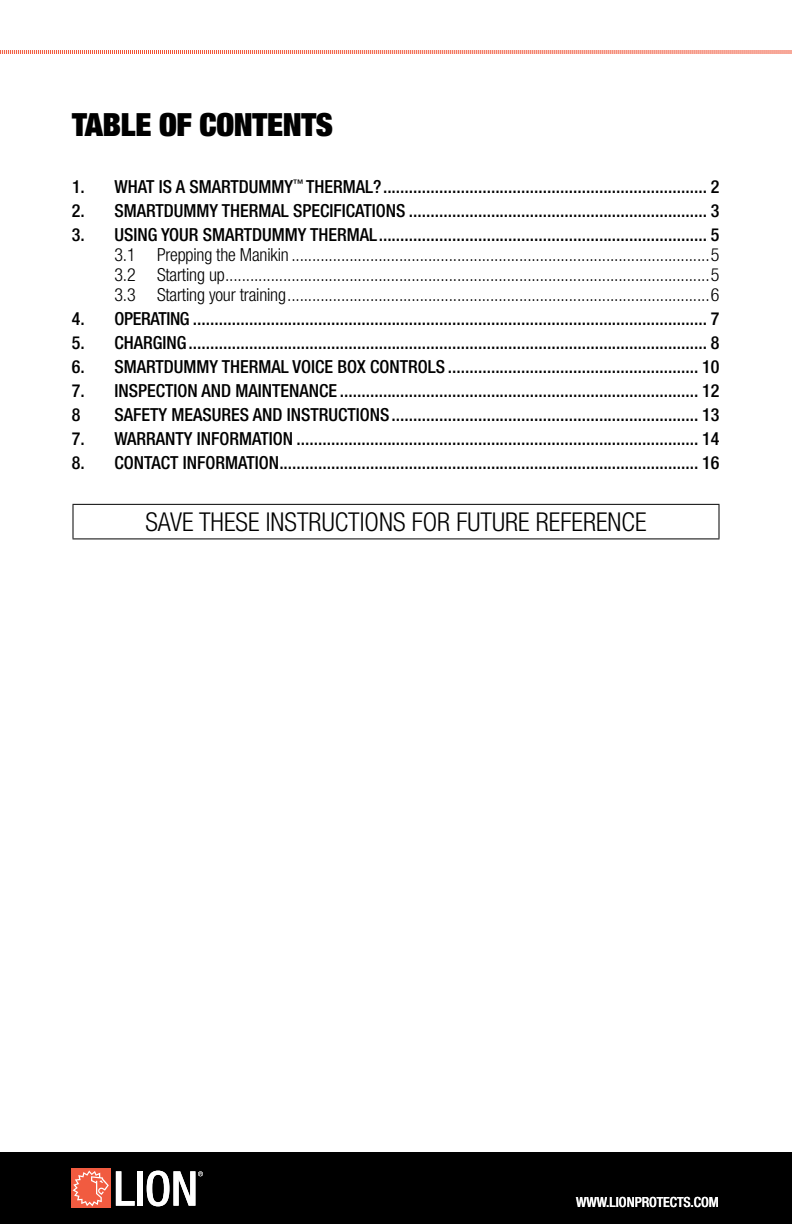
<style>
.page{position:relative;width:792px;height:1224px;background:#fff}
.page>*{position:absolute;margin:0;border:0;box-sizing:border-box;transform-origin:0 0}
.t1{font:900 condensed 32px "Helvetica Neue LT Std";letter-spacing:-.01em;color:#000}
.t2{font:300 condensed 26px "Helvetica Neue LT Std";color:#000}
.t3{font:500 condensed 18px/24px "Helvetica Neue LT Std";color:#000}
.t4{font:300 condensed 18px/20px "Helvetica Neue LT Std";letter-spacing:-.01em;color:#000;text-align:justify}
.t5{font:500 condensed 18px "Helvetica Neue LT Std";letter-spacing:-.02em;color:#000}
.t6{font:500 condensed 14px "Helvetica Neue LT Std";color:#fff}
</style>
<div class="page">
<div style="left:0;top:1152px;width:792px;height:72px;background:#000"></div>
<svg style="left:0;top:50px;width:792px;height:4px;background:#f7a798"></svg>
<svg style="left:116px;top:1171px;width:19px;height:35px"></svg>
<div style="left:137px;top:1171px;width:6px;height:35px;background:#fff"></div>
<div style="left:71px;top:1169px;width:40px;height:39px;background:#f15b40"></div>
<svg style="left:73px;top:1170px;width:36px;height:36px"></svg>
<svg style="left:147px;top:1171px;width:56px;height:35px"></svg>
<hr style="left:72px;top:504px;width:648px;height:1px;background:#000">
<hr style="left:72px;top:505px;width:2px;height:33px;background:#000">
<hr style="left:718px;top:505px;width:2px;height:33px;background:#000">
<hr style="left:72px;top:538px;width:648px;height:1px;background:#000">
<h1 class="t1" style="left:72px;top:104px;width:263px">TABLE OF CONTENTS</h1>
<p class="t3" style="left:72px;top:174px;width:649px">1. WHAT IS A SMARTDUMMY<sup>™</sup> THERMAL?........................................................................... 2</p>
<p class="t3" style="left:72px;top:198px;width:649px">2. SMARTDUMMY THERMAL SPECIFICATIONS ..................................................................... 3</p>
<p class="t3" style="left:72px;top:222px;width:649px">3. USING YOUR SMARTDUMMY THERMAL............................................................................ 5</p>
<p class="t4" style="left:115px;top:244px;width:606px">3.1 Prepping the Manikin .....................................................................................................5<br>3.2 Starting up.....................................................................................................................5<br>3.3 Starting your training......................................................................................................6</p>
<p class="t5" style="left:72px;top:308px;width:649px">4. OPERATING ....................................................................................................................... 7</p>
<p class="t3" style="left:72px;top:330px;width:649px">5. CHARGING........................................................................................................................ 8</p>
<p class="t3" style="left:72px;top:354px;width:649px">6. SMARTDUMMY THERMAL VOICE BOX CONTROLS .......................................................... 10</p>
<p class="t3" style="left:72px;top:378px;width:649px">7. INSPECTION AND MAINTENANCE ................................................................................... 12<br>8</p>
<p class="t3" style="left:115px;top:402px;width:606px">SAFETY MEASURES AND INSTRUCTIONS....................................................................... 13</p>
<p class="t3" style="left:72px;top:426px;width:649px">7. WARRANTY INFORMATION ............................................................................................. 14</p>
<p class="t3" style="left:72px;top:450px;width:649px">8. CONTACT INFORMATION................................................................................................. 16</p>
<h2 class="t2" style="left:145px;top:507px;width:503px">SAVE THESE INSTRUCTIONS FOR FUTURE REFERENCE</h2>
<p class="t6" style="left:576px;top:1193px;width:144px">WWW.LIONPROTECTS.COM</p>
</div>
